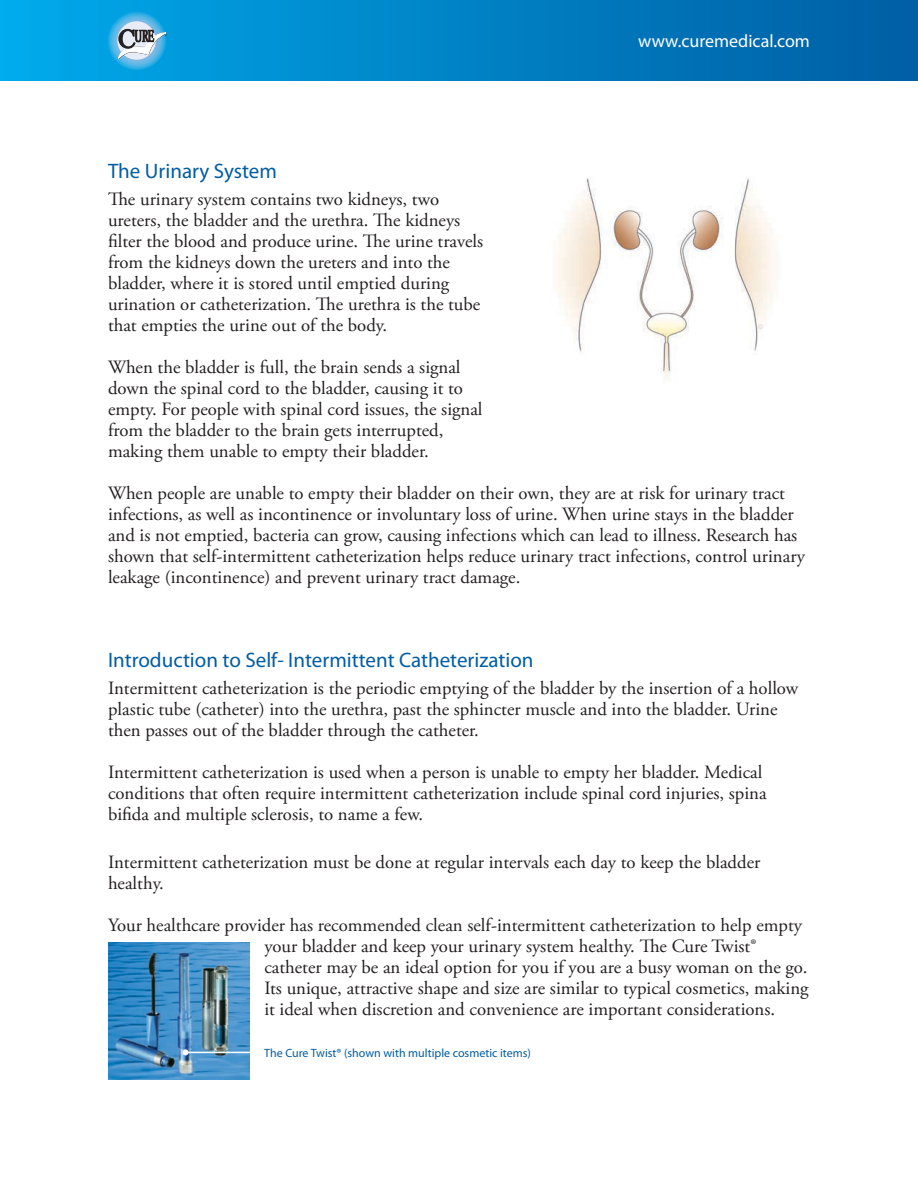
<style>
.page{position:relative;width:918px;height:1188px;background:#fff}
.page>*{position:absolute;margin:0;border:0;box-sizing:border-box;transform-origin:0 0}
.t1{font:21px "Myriad Pro";color:#005da4}
.t2{font:18.75px/21px "Adobe Garamond Pro";color:#231f20}
.t3{font:18px "Myriad Pro";color:#fff}
.t4{font:12px "Myriad Pro";color:#005da4}
</style>
<div class="page">
<img style="left:108px;top:943px;width:142px;height:137px">
<div style="left:0;top:0;width:918px;height:81px;background:linear-gradient(to right,#00aaeb,#005da3)"></div>
<svg style="left:107px;top:11px;width:59px;height:59px"></svg>
<div style="left:117px;top:21px;width:39px;height:39px;background:#e7ecf7;border-radius:50%"></div>
<svg style="left:117px;top:29px;width:50px;height:31px"></svg>
<hr style="left:186px;top:1052px;width:67px;height:1px;background:#fff">
<svg style="left:183px;top:1049px;width:6px;height:6px"></svg>
<img style="left:556px;top:177px;width:220px;height:198px">
<p class="t3" style="left:638px;top:31px;width:173px">www.curemedical.com</p>
<p class="t1" style="left:108px;top:159px;width:171px">The Urinary System</p>
<p class="t2" style="left:108px;top:189px;width:377px">The urinary system contains two kidneys, two ureters, the bladder and the urethra. The kidneys filter the blood and produce urine. The urine travels from the kidneys down the ureters and into the bladder, where it is stored until emptied during urination or catheterization. The urethra is the tube that empties the urine out of the body.</p>
<p class="t2" style="left:108px;top:357px;width:376px">When the bladder is full, the brain sends a signal down the spinal cord to the bladder, causing it to empty. For people with spinal cord issues, the signal from the bladder to the brain gets interrupted, making them unable to empty their bladder.</p>
<p class="t2" style="left:108px;top:483px;width:699px">When people are unable to empty their bladder on their own, they are at risk for urinary tract infections, as well as incontinence or involuntary loss of urine. When urine stays in the bladder and is not emptied, bacteria can grow, causing infections which can lead to illness. Research has shown that self-intermittent catheterization helps reduce urinary tract infections, control urinary leakage (incontinence) and prevent urinary tract damage.</p>
<p class="t1" style="left:108px;top:648px;width:427px">Introduction to Self- Intermittent Catheterization</p>
<p class="t2" style="left:108px;top:678px;width:692px">Intermittent catheterization is the periodic emptying of the bladder by the insertion of a hollow plastic tube (catheter) into the urethra, past the sphincter muscle and into the bladder. Urine then passes out of the bladder through the catheter.</p>
<p class="t2" style="left:108px;top:762px;width:660px">Intermittent catheterization is used when a person is unable to empty her bladder. Medical conditions that often require intermittent catheterization include spinal cord injuries, spina bifida and multiple sclerosis, to name a few.</p>
<p class="t2" style="left:108px;top:852px;width:654px">Intermittent catheterization must be done at regular intervals each day to keep the bladder healthy.</p>
<p class="t2" style="left:264px;top:915px;width:545px;text-indent:-156px">Your healthcare provider has recommended clean self-intermittent catheterization to help empty your bladder and keep your urinary system healthy. The Cure Twist® catheter may be an ideal option for you if you are a busy woman on the go.</p>
<p class="t2" style="left:264px;top:978px;width:546px">Its unique, attractive shape and size are similar to typical cosmetics, making it ideal when discretion and convenience are important considerations.</p>
<p class="t4" style="left:264px;top:1046px;width:268px">The Cure Twist® (shown with multiple cosmetic items)</p>
</div>
